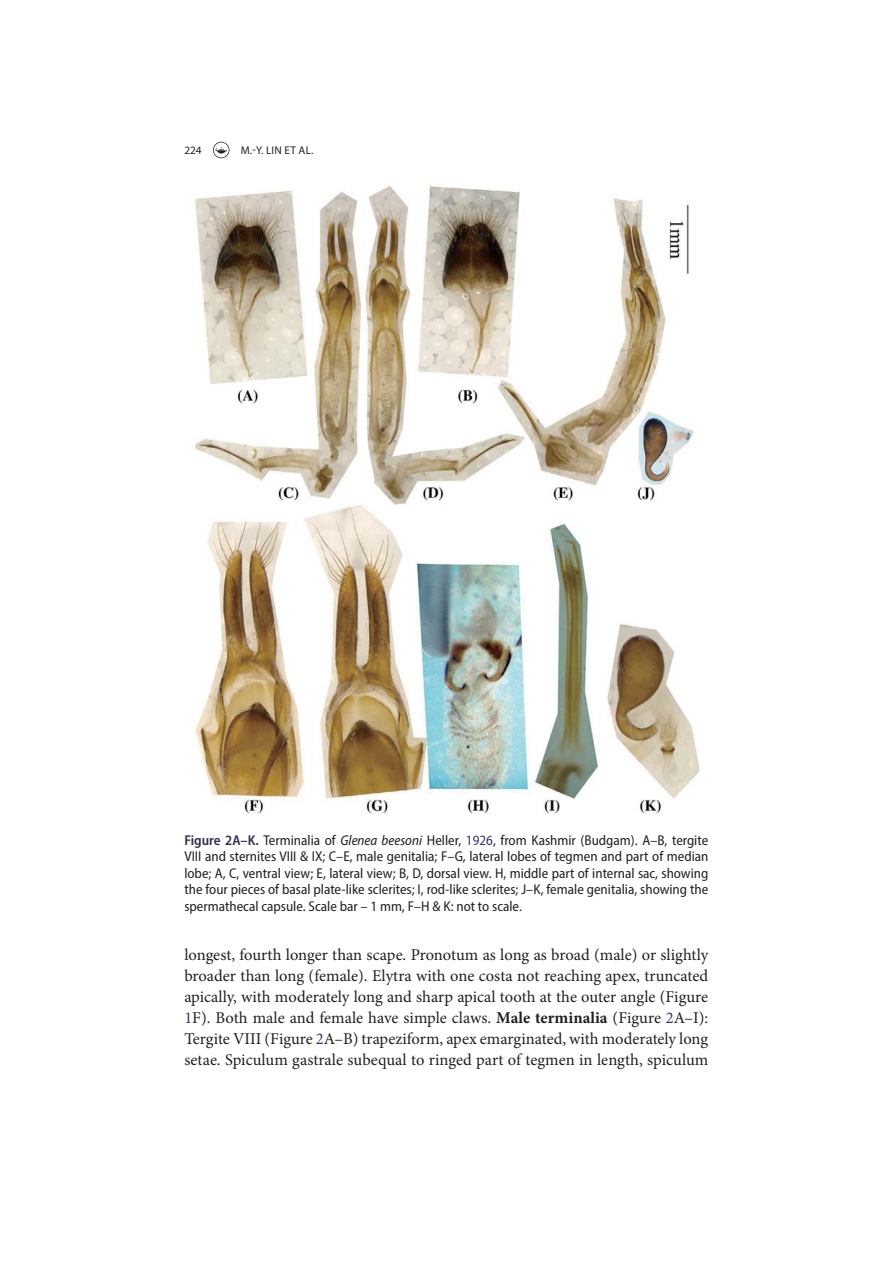
<style>
.page{position:relative;width:893px;height:1263px;background:#fff}
.page>*{position:absolute;margin:0;border:0;box-sizing:border-box;transform-origin:0 0}
.t1{font:16.5px/21px "Minion Pro";color:#231f20;text-align:justify}
.t2{font:semi-condensed 14.25px/16.5px "Myriad Pro";color:#231f20;text-align:justify}
.t3{font:11.25px "Myriad Pro";letter-spacing:.02em;color:#231f20}
.s1{font-weight:600;color:#302f4e}
.s2{font-style:italic}
.s3{color:#333469}
.s4{font-weight:700}
</style>
<div class="page">
<svg style="left:213px;top:142px;width:16px;height:16px"></svg>
<img style="left:193px;top:182px;width:507px;height:632px">
<p class="t3" style="left:184px;top:146px;width:19px">224</p>
<p class="t3" style="left:241px;top:146px;width:74px">M.-Y. LIN ET AL.</p>
<p class="t2" style="left:184px;top:833px;width:525px"><span class="s1">Figure 2A–K.</span> Terminalia of <span class="s2">Glenea beesoni</span> Heller, <span class="s3">1926</span>, from Kashmir (Budgam). A–B, tergite VIII and sternites VIII &amp; IX; C–E, male genitalia; F–G, lateral lobes of tegmen and part of median lobe; A, C, ventral view; E, lateral view; B, D, dorsal view. H, middle part of internal sac, showing the four pieces of basal plate-like sclerites; I, rod-like sclerites; J–K, female genitalia, showing the spermathecal capsule. Scale bar – 1 mm, F–H &amp; K: not to scale.</p>
<p class="t1" style="left:184px;top:945px;width:525px">longest, fourth longer than scape. Pronotum as long as broad (male) or slightly broader than long (female). Elytra with one costa not reaching apex, truncated apically, with moderately long and sharp apical tooth at the outer angle (Figure <span class="s3">1</span>F). Both male and female have simple claws. <span class="s4">Male terminalia</span> (Figure <span class="s3">2</span>A–I):<br>Tergite VIII (Figure <span class="s3">2</span>A–B) trapeziform, apex emarginated, with moderately long setae. Spiculum gastrale subequal to ringed part of tegmen in length, spiculum</p>
</div>
